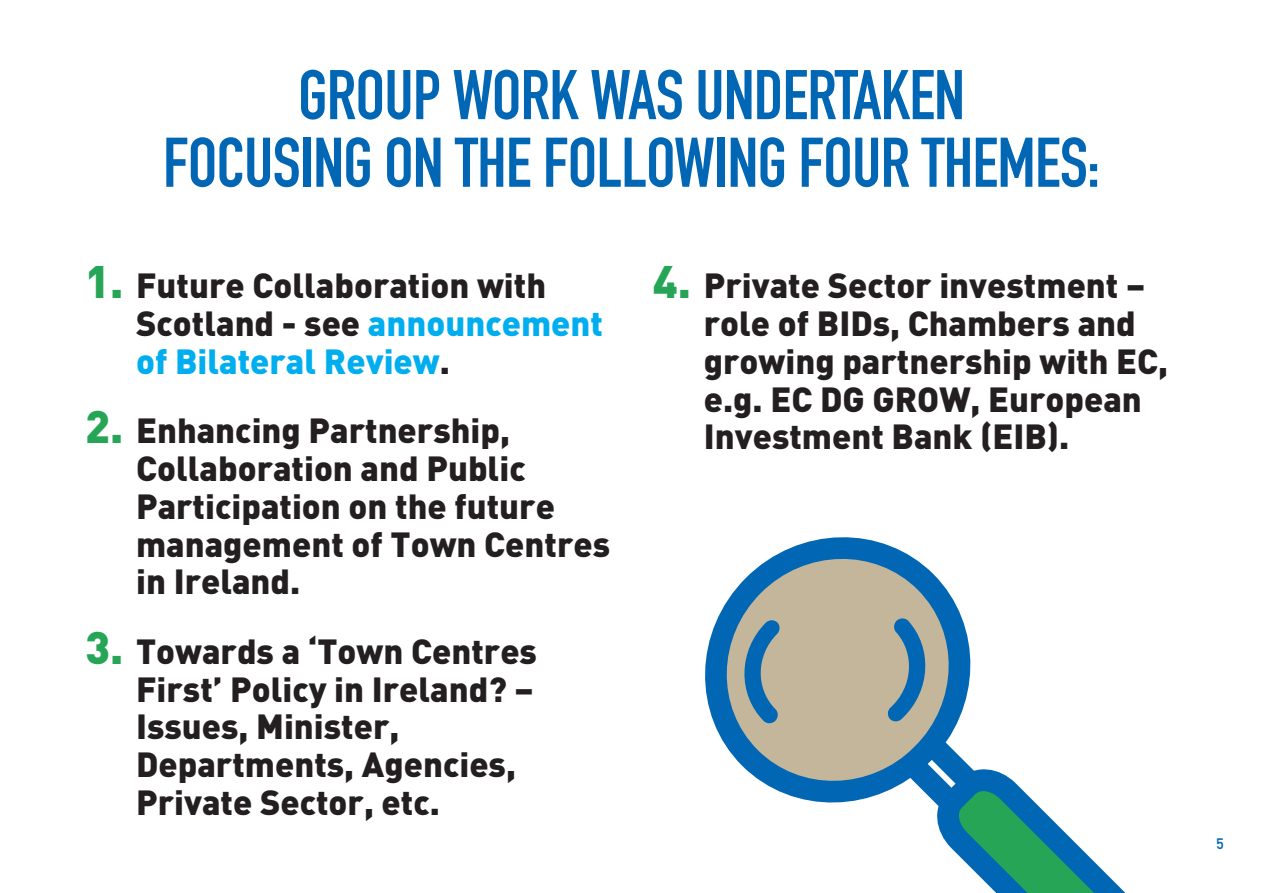
<style>
.page{position:relative;width:1263px;height:893px;background:#fff}
.page>*{position:absolute;margin:0;border:0;box-sizing:border-box;transform-origin:0 0}
.t1{font:700 69px/67.7px "DIN Condensed";letter-spacing:-.01em;color:#0166b3;text-align:center}
.t2{font:900 34.5px/37.8px "DIN";color:#231f20}
.t3{font:700 15px "DIN Alternate";color:#0166b3}
.s1{font-size:45px;color:#27a557}
.s2{color:#00aeef}
</style>
<div class="page">
<svg style="left:705px;top:537px;width:266px;height:266px;fill:#c3b69b"></svg>
<svg style="left:897px;top:729px;width:229px;height:164px"></svg>
<svg style="left:737px;top:619px;width:43px;height:105px;background:#7596a4"></svg>
<svg style="left:887px;top:617px;width:46px;height:105px;background:#7b98a3"></svg>
<h1 class="t1" style="left:163px;top:61px;width:938px">GROUP WORK WAS UNDERTAKEN<br>FOCUSING ON THE FOLLOWING FOUR THEMES:</h1>
<p class="t2" style="left:136px;top:267px;width:468px;text-indent:-51px"><span class="s1">1.</span> Future Collaboration with<br>Scotland - see <span class="s2">announcement of Bilateral Review</span>.</p>
<p class="t2" style="left:136px;top:412px;width:475px;text-indent:-51px"><span class="s1">2.</span> Enhancing Partnership,<br>Collaboration and Public<br>Participation on the future management of Town Centres in Ireland.</p>
<p class="t2" style="left:136px;top:633px;width:402px;text-indent:-51px"><span class="s1">3.</span> Towards a ‘Town Centres<br>First’ Policy in Ireland? —<br>Issues, Minister,<br>Departments, Agencies,<br>Private Sector, etc.</p>
<p class="t2" style="left:704px;top:267px;width:466px;text-indent:-51px"><span class="s1">4.</span> Private Sector investment — role of BIDs, Chambers and growing partnership with EC, e.g. EC DG GROW, European<br>Investment Bank (EIB).</p>
<p class="t3" style="left:1216px;top:835px;width:9px">5</p>
</div>
